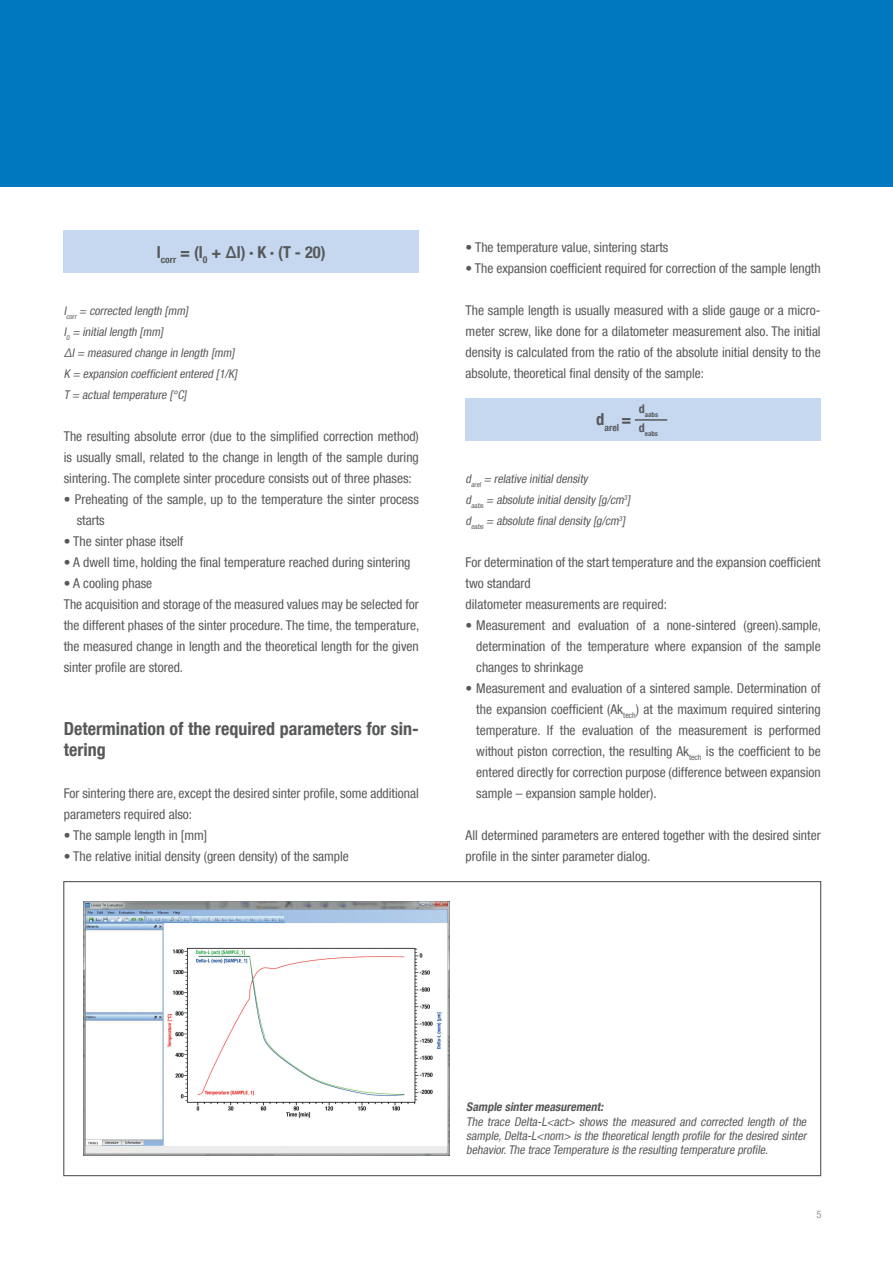
<style>
.page{position:relative;width:893px;height:1263px;background:#fff}
.page>*{position:absolute;margin:0;border:0;box-sizing:border-box;transform-origin:0 0}
.t1{font:700 condensed 18px/21px "Helvetica Neue LT Com";color:#57585a}
.t2{font:700 condensed 16.5px "Helvetica Neue LT Com";color:#57585a}
.t3{font:condensed 13.5px/21px "Helvetica Neue LT Com";color:#57585a}
.t4{font:italic condensed 12px/21px "Helvetica Neue LT Com";color:#57585a}
.t5{font:italic 700 condensed 12px "Helvetica Neue LT Com";color:#57585a}
.t6{font:condensed 10.5px "Helvetica Neue LT Com";color:#939598}
.t7{font:700 condensed 9.6px "Helvetica Neue LT Com";color:#57585a}
.t8{font:700 condensed 6.9px "Helvetica Neue LT Com";color:#57585a}
</style>
<div class="page">
<div style="left:0;top:0;width:893px;height:187px;background:#0078c0"></div>
<div style="left:64px;top:231px;width:355px;height:42px;background:#c6d8ef"></div>
<div style="left:466px;top:399px;width:355px;height:42px;background:#c6d8ef"></div>
<hr style="left:635px;top:419px;width:32px;height:2px;background:#57585a">
<img style="left:83px;top:901px;width:366px;height:255px">
<p class="t2" style="left:157px;top:242px;width:170px">l<sub>corr</sub> = (l<sub>0</sub> + ∆l) ∙ K ∙ (T - 20)</p>
<p class="t4" style="left:64px;top:300px;width:175px">l<sub>corr</sub> = corrected length [mm]<br>l<sub>0</sub> = initiallength [mm]<br>Δl= measured change in length [mm]<br>K = expansion coefficiententered [1/K]<br>T = actualtemperature [°C]</p>
<p class="t3" style="left:64px;top:425px;width:357px;text-align:justify">The resulting absolute error (due to the simplified correction method) is usually small, related to the change in length of the sample during sintering. The complete sinter procedure consists out of three phases:</p>
<p class="t3" style="left:77px;top:488px;width:344px;text-indent:-13px">• Preheating of the sample, up to the temperature the sinter process starts</p>
<p class="t3" style="left:64px;top:530px;width:121px">• The sinter phase itself</p>
<p class="t3" style="left:64px;top:551px;width:348px">• A dwell time, holding the final temperature reached during sintering</p>
<p class="t3" style="left:64px;top:572px;width:357px">• A cooling phase<br>The acquisition and storage of the measured values may be selected for the different phases of the sinter procedure. The time, the temperature, the measured change in length and the theoretical length for the given sinter profile are stored.</p>
<h1 class="t1" style="left:64px;top:718px;width:357px">Determination of the required parameters for sin&shy;tering</h1>
<p class="t3" style="left:64px;top:782px;width:357px">For sintering there are, except the desired sinter profile, some additional parameters required also:</p>
<p class="t3" style="left:64px;top:824px;width:145px">• The sample length in [mm]</p>
<p class="t3" style="left:64px;top:845px;width:287px">• The relative initial density (green density) of the sample</p>
<p class="t3" style="left:466px;top:236px;width:204px">• The temperature value, sintering starts</p>
<p class="t3" style="left:466px;top:257px;width:356px">• The expansion coefficient required for correction of the sample length</p>
<p class="t3" style="left:466px;top:299px;width:357px;text-align:justify">The sample length is usually measured with a slide gauge or a micro&shy;meter screw, like done for a dilatometer measurement also. The initial density is calculated from the ratio of the absolute initial density to the absolute, theoretical final density of the sample:</p>
<p class="t7" style="left:596px;top:422px;width:36px"><sup>d</sup>arel <sup>=</sup></p>
<p class="t8" style="left:639px;top:410px;width:21px"><sup>d</sup>aabs</p>
<p class="t8" style="left:639px;top:430px;width:21px"><sup>d</sup>eabs</p>
<p class="t4" style="left:466px;top:468px;width:166px">d<sub>arel</sub> = relative initialdensity<br>d<sub>aabs</sub> = absolute initialdensity [g/cm<sup>3</sup>] d<sub>eabs</sub> = absolute finaldensity [g/cm<sup>3</sup>]</p>
<p class="t3" style="left:466px;top:551px;width:357px">For determination of the start temperature and the expansion coefficient two standard<br>dilatometer measurements are required:</p>
<p class="t3" style="left:476px;top:614px;width:346px;text-align:justify;text-indent:-11px">• Measurement and evaluation of a none-sintered (green).sample, determination of the temperature where expansion of the sample changes to shrinkage</p>
<p class="t3" style="left:476px;top:677px;width:346px;text-align:justify;text-indent:-11px">• Measurement and evaluation of a sintered sample. Determination of the expansion coefficient (Ak<sub>tech</sub>) at the maximum required sintering temperature. If the evaluation of the measurement is performed without piston correction, the resulting Ak<sub>tech</sub> is the coefficient to be entered directly for correction purpose (difference between expansion sample – expansion sample holder).</p>
<p class="t3" style="left:466px;top:824px;width:357px">All determined parameters are entered together with the desired sinter profile in the sinter parameter dialog.</p>
<p class="t5" style="left:466px;top:1100px;width:141px">Sample sintermeasurement:</p>
<p class="t4" style="left:466px;top:1114px;width:344px;line-height:14.4px;text-align:justify">The trace Delta-L&lt;act&gt; shows the measured and corrected length of the sample,Delta-L&lt;nom&gt; is the theoretical length profile for the desired sinter behavior.The trace Temperature is the resulting temperature profile.</p>
<p class="t6" style="left:816px;top:1208px;width:7px">5</p>
</div>
